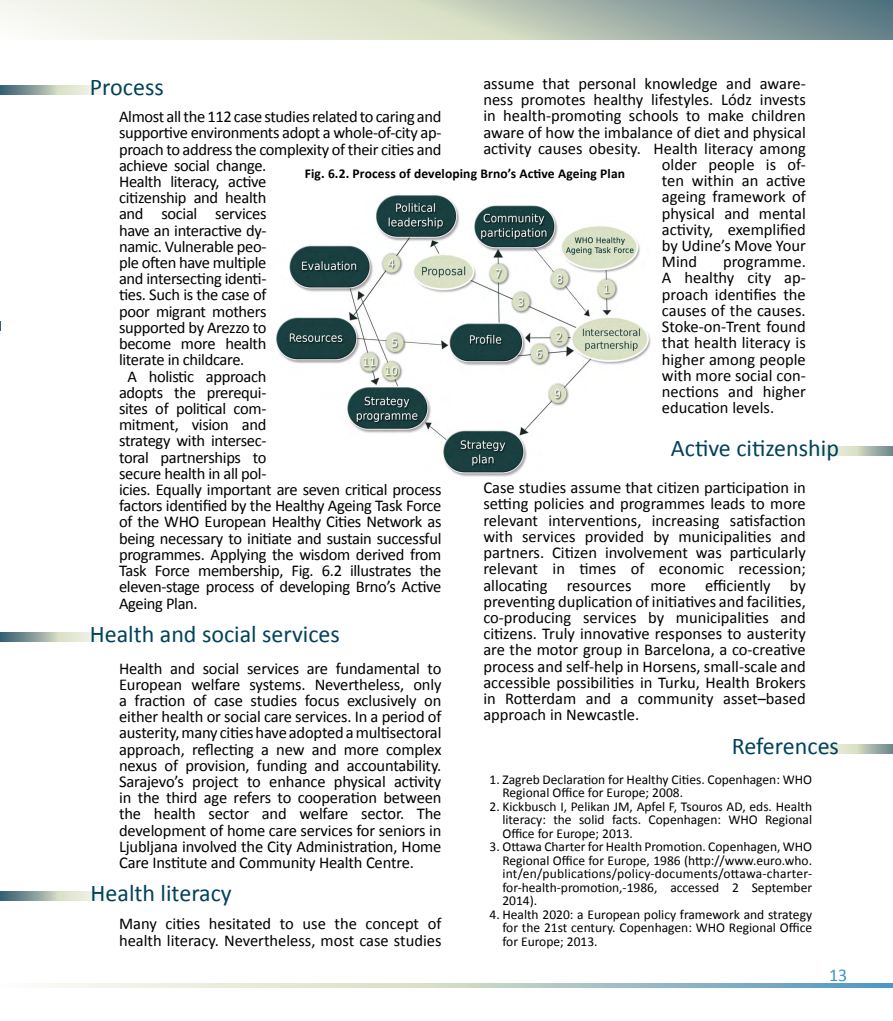
<style>
.page{position:relative;width:893px;height:1021px;background:#fff}
.page>*{position:absolute;margin:0;border:0;box-sizing:border-box;transform-origin:0 0}
.t1{font:24px "Calibri";color:#00425b}
.t2{font:18px "Calibri";color:#4294c4}
.t3{font:16.5px/16.2px "Calibri";letter-spacing:-.02em;color:#000;text-align:justify}
.t4{font:16.5px/16.2px "Calibri";color:#000}
.t5{font:13.5px/13.5px "Calibri";color:#000;text-align:justify}
.t6{font:700 13.5px "Calibri";letter-spacing:.01em;color:#000}
</style>
<div class="page">
<svg style="left:1px;top:86px;width:102px;height:9px"></svg>
<svg style="left:0;top:632px;width:104px;height:10px"></svg>
<svg style="left:0;top:891px;width:104px;height:9px"></svg>
<img style="left:276px;top:195px;width:375px;height:281px">
<svg style="left:1px;top:0;width:892px;height:39px"></svg>
<svg style="left:0;top:0;width:1px;height:80px"></svg>
<svg style="left:812px;top:446px;width:81px;height:9px"></svg>
<svg style="left:812px;top:744px;width:81px;height:9px"></svg>
<svg style="left:47px;top:983px;width:846px;height:4px"></svg>
<p class="t4" style="left:483px;top:75px;width:324px">assume that personal knowledge and aware-</p>
<p class="t4" style="left:483px;top:92px;width:324px">ness promotes healthy lifestyles. Lódz invests</p>
<p class="t4" style="left:483px;top:108px;width:324px">in health-promoting schools to make children</p>
<p class="t4" style="left:483px;top:124px;width:324px">aware of how the imbalance of diet and physical</p>
<p class="t4" style="left:483px;top:140px;width:324px">activity causes obesity. Health literacy among</p>
<p class="t4" style="left:662px;top:156px;width:145px">older people is of-</p>
<p class="t4" style="left:662px;top:173px;width:145px">ten within an active</p>
<p class="t4" style="left:662px;top:189px;width:145px">ageing framework of</p>
<p class="t4" style="left:662px;top:205px;width:145px">physical and mental</p>
<p class="t4" style="left:662px;top:221px;width:145px">activity, exemplified</p>
<p class="t4" style="left:662px;top:237px;width:145px">by Udine’s Move Your</p>
<p class="t3" style="left:662px;top:254px;width:37px">Mind</p>
<h1 class="t1" style="left:90px;top:72px;width:75px">Process</h1>
<p class="t3" style="left:119px;top:109px;width:324px">Almost all the 112 case studies related to caring and</p>
<p class="t3" style="left:119px;top:125px;width:324px">supportive environments adopt a whole-of-city ap-</p>
<p class="t3" style="left:119px;top:141px;width:324px">proach to address the complexity of their cities and</p>
<p class="t3" style="left:119px;top:157px;width:149px">achieve social change.</p>
<p class="t3" style="left:119px;top:173px;width:149px">Health literacy, active</p>
<p class="t3" style="left:119px;top:190px;width:149px">citizenship and health</p>
<p class="t3" style="left:119px;top:206px;width:149px">and social services</p>
<p class="t3" style="left:119px;top:222px;width:149px">have an interactive dy-</p>
<p class="t3" style="left:119px;top:238px;width:149px">namic. Vulnerable peo-</p>
<p class="t3" style="left:119px;top:254px;width:149px">ple often have multiple</p>
<p class="t3" style="left:119px;top:271px;width:149px">and intersecting identi-</p>
<p class="t3" style="left:119px;top:287px;width:149px">ties. Such is the case of</p>
<p class="t3" style="left:119px;top:303px;width:149px">poor migrant mothers</p>
<p class="t3" style="left:119px;top:319px;width:149px">supported by Arezzo to</p>
<p class="t3" style="left:119px;top:335px;width:149px">become more health</p>
<p class="t3" style="left:119px;top:352px;width:127px">literate in childcare.</p>
<p class="t3" style="left:128px;top:368px;width:140px">A holistic approach</p>
<p class="t3" style="left:119px;top:384px;width:149px">adopts the prerequi-</p>
<p class="t3" style="left:119px;top:400px;width:149px">sites of political com-</p>
<p class="t3" style="left:119px;top:416px;width:149px">mitment, vision and</p>
<p class="t3" style="left:119px;top:433px;width:149px">strategy with intersec-</p>
<p class="t3" style="left:119px;top:449px;width:149px">toral partnerships to</p>
<p class="t3" style="left:119px;top:465px;width:149px">secure health in all pol-</p>
<p class="t3" style="left:119px;top:481px;width:324px">icies. Equally important are seven critical process</p>
<p class="t3" style="left:119px;top:497px;width:324px">factors identified by the Healthy Ageing Task Force</p>
<p class="t3" style="left:119px;top:514px;width:324px">of the WHO European Healthy Cities Network as</p>
<p class="t3" style="left:119px;top:530px;width:324px">being necessary to initiate and sustain successful</p>
<p class="t3" style="left:119px;top:546px;width:324px">programmes. Applying the wisdom derived from</p>
<p class="t3" style="left:119px;top:562px;width:324px">Task Force membership, Fig. 6.2 illustrates the</p>
<p class="t3" style="left:119px;top:578px;width:324px">eleven-stage process of developing Brno’s Active</p>
<p class="t3" style="left:119px;top:595px;width:80px">Ageing Plan.</p>
<p class="t6" style="left:305px;top:164px;width:322px">Fig. 6.2. Process of developing Brno’s Active Ageing Plan</p>
<p class="t3" style="left:662px;top:254px;width:145px;text-indent:61px">programme.<br>A healthy city ap&shy;proach identifies the causes of the causes.<br>Stoke-on-Trent found that health literacy is higher among people with more social con&shy;nections and higher education levels.</p>
<h1 class="t1" style="left:671px;top:432px;width:169px">Active citizenship</h1>
<p class="t3" style="left:483px;top:479px;width:324px">Case studies assume that citizen participation in setting policies and programmes leads to more relevant interventions, increasing satisfaction with services provided by municipalities and partners. Citizen involvement was particularly relevant in times of economic recession; allocating resources more efficiently by preventing duplication of initiatives and facilities, co-producing services by municipalities and citizens. Truly innovative responses to austerity are the motor group in Barcelona, a co-creative process and self-help in Horsens, small-scale and accessible possibilities in Turku, Health Brokers in Rotterdam and a community asset–based approach in Newcastle.</p>
<h1 class="t1" style="left:90px;top:618px;width:251px">Health and social services</h1>
<p class="t3" style="left:119px;top:660px;width:324px">Health and social services are fundamental to European welfare systems. Nevertheless, only a fraction of case studies focus exclusively on either health or social care services. In a period of austerity, many cities have adopted a multisectoral approach, reflecting a new and more complex nexus of provision, funding and accountability.<br>Sarajevo’s project to enhance physical activity in the third age refers to cooperation between the health sector and welfare sector. The development of home care services for seniors in Ljubljana involved the City Administration, Home Care Institute and Community Health Centre.</p>
<h1 class="t1" style="left:732px;top:730px;width:109px">References</h1>
<p class="t5" style="left:502px;top:772px;width:311px;text-indent:-13px">1. Zagreb Declaration for Healthy Cities. Copenhagen: WHO<br>Regional Office for Europe; 2008.</p>
<p class="t5" style="left:502px;top:799px;width:311px;text-indent:-13px">2. Kickbusch I, Pelikan JM, Apfel F, Tsouros AD, eds. Health literacy: the solid facts. Copenhagen: WHO Regional Office for Europe; 2013.</p>
<p class="t5" style="left:502px;top:839px;width:311px;text-indent:-13px">3. Ottawa Charter for Health Promotion. Copenhagen, WHO Regional Office for Europe, 1986 (http://www.euro.who. int/en/publications/policy-documents/ottawa-charter&shy;for-health-promotion,-1986, accessed 2 September 2014).</p>
<p class="t5" style="left:502px;top:907px;width:311px;text-indent:-13px">4. Health 2020: a European policy framework and strategy for the 21st century. Copenhagen: WHO Regional Office for Europe; 2013.</p>
<h1 class="t1" style="left:91px;top:877px;width:143px">Health literacy</h1>
<p class="t4" style="left:119px;top:915px;width:324px">Many cities hesitated to use the concept of health literacy. Nevertheless, most case studies</p>
<p class="t2" style="left:829px;top:963px;width:20px">13</p>
</div>
